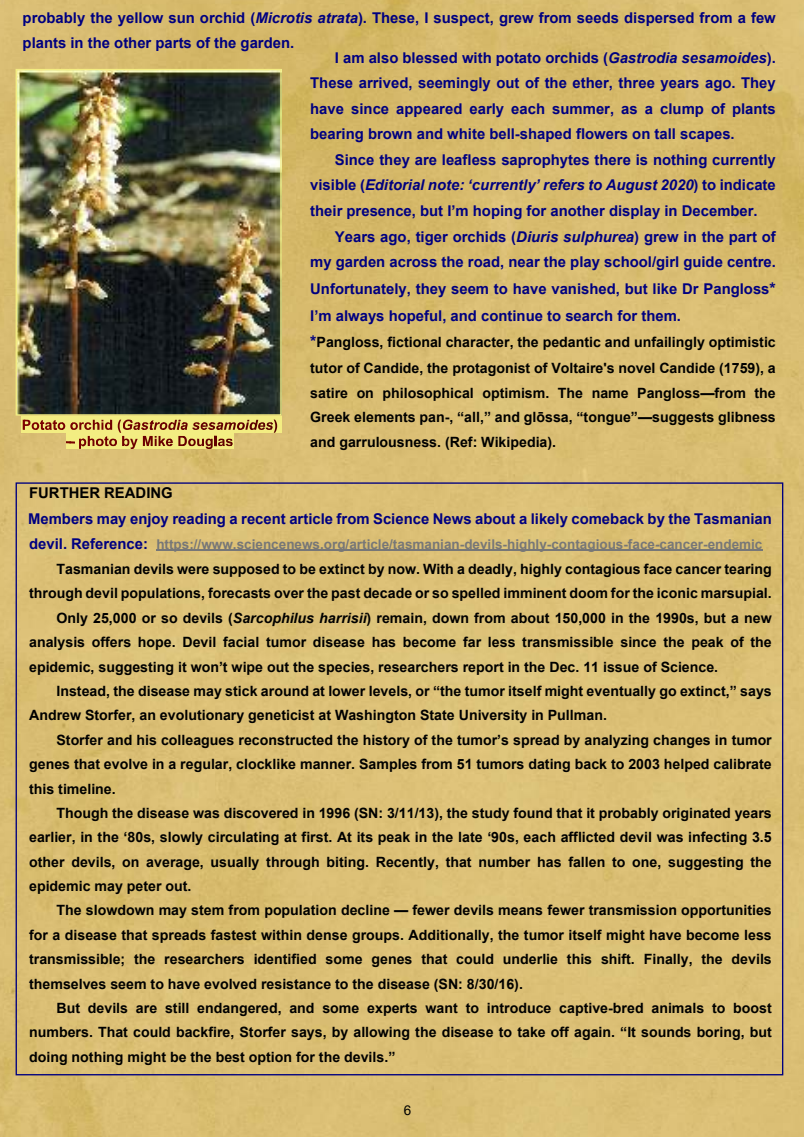
<style>
.page{position:relative;width:804px;height:1137px;background:#fff}
.page>*{position:absolute;margin:0;border:0;box-sizing:border-box;transform-origin:0 0}
.t1{font:700 14.85px/25.5px "Arial";color:#000080;text-align:justify}
.t2{font:700 14.85px "Arial";color:#000}
.t3{font:700 14.1px/24.5px "Arial";color:#000}
.t4{font:700 13.5px "Arial";color:#777}
.t5{font:13.5px "Arial";color:#000}
.s1{font-style:italic}
.s2{font-size:16.2px}
.s3{font-size:16.2px;color:#000080}
.s4{font-size:14.85px;color:#000080}
</style>
<div class="page">
<img style="left:0;top:0;width:804px;height:1137px">
<hr style="left:156px;top:550px;width:606px;height:1px;background:#777">
<div style="left:22px;top:416px;width:100px;height:17px;background:#f3ed82"></div>
<div style="left:122px;top:416px;width:151px;height:17px;background:#f3ed82"></div>
<div style="left:273px;top:416px;width:5px;height:17px;background:#f3ed82"></div>
<hr style="left:278px;top:416px;width:4px;height:17px;background:#f3ed82">
<svg style="left:23px;top:419px;width:254px;height:30px"></svg>
<img style="left:18px;top:71px;width:262px;height:342px">
<div style="left:16px;top:69px;width:266px;height:346px;border:1px solid #f3ed82"></div>
<p class="t1" style="left:23px;top:6px;width:754px">probably the yellow sun orchid (<span class="s1">Microtis atrata</span>). These, I suspect, grew from seeds dispersed from a few plants in the other parts of the garden.</p>
<p class="t1" style="left:310px;top:46px;width:467px;text-indent:25px">I am also blessed with potato orchids (<span class="s1">Gastrodia sesamoides</span>).<br>These arrived, seemingly out of the ether, three years ago. They have since appeared early each summer, as a clump of plants bearing brown and white bell-shaped flowers on tall scapes.</p>
<p class="t1" style="left:310px;top:148px;width:467px;text-indent:25px">Since they are leafless saprophytes there is nothing currently visible (<span class="s1">Editorial note: ‘currently’ refers to August 2020</span>) to indicate their presence, but I’m hoping for another display in December.</p>
<p class="t1" style="left:310px;top:225px;width:467px;line-height:26.2px;text-indent:25px">Years ago, tiger orchids (<span class="s1">Diuris sulphurea</span>) grew in the part of my garden across the road, near the play school/girl guide centre.<br>Unfortunately, they seem to have vanished, but like Dr Pangloss<span class="s2">* </span>I’m always hopeful, and continue to search for them.</p>
<p class="t3" style="left:310px;top:330px;width:467px;line-height:26.1px"><span class="s3">*</span>Pangloss, fictional character, the pedantic and unfailingly optimistic tutor of Candide, the protagonist of Voltaire's novel Candide (1759), a</p>
<p class="t3" style="left:310px;top:382px;width:467px;text-align:justify">satire on philosophical optimism. The name Pangloss—from the Greek elements pan-, “all,” and glōssa, “tongue”—suggests glibness and garrulousness. (Ref: Wikipedia).</p>
<p class="t2" style="left:29px;top:487px;width:145px">FURTHER READING</p>
<p class="t1" style="left:28px;top:507px;width:745px">Members may enjoy reading a recent article from Science News about a likely comeback by the Tasmanian</p>
<p class="t4" style="left:29px;top:539px;width:735px"><span class="s4">devil. Reference:</span> https://www.sciencenews.org/article/tasmanian-devils-highly-contagious-face-cancer-endemic</p>
<p class="t3" style="left:56px;top:558px;width:717px">Tasmanian devils were supposed to be extinct by now. With a deadly, highly contagious face cancer tearing</p>
<p class="t3" style="left:29px;top:582px;width:744px">through devil populations, forecasts over the past decade or so spelled imminent doom for the iconic marsupial.</p>
<p class="t3" style="left:56px;top:607px;width:717px">Only 25,000 or so devils (<span class="s1">Sarcophilus harrisii</span>) remain, down from about 150,000 in the 1990s, but a new</p>
<p class="t3" style="left:29px;top:631px;width:744px">analysis offers hope. Devil facial tumor disease has become far less transmissible since the peak of the</p>
<p class="t3" style="left:29px;top:655px;width:690px">epidemic, suggesting it won’t wipe out the species, researchers report in the Dec. 11 issue of Science.</p>
<p class="t3" style="left:56px;top:680px;width:716px">Instead, the disease may stick around at lower levels, or “the tumor itself might eventually go extinct,” says</p>
<p class="t3" style="left:29px;top:704px;width:579px">Andrew Storfer, an evolutionary geneticist at Washington State University in Pullman.</p>
<p class="t3" style="left:56px;top:729px;width:717px">Storfer and his colleagues reconstructed the history of the tumor’s spread by analyzing changes in tumor</p>
<p class="t3" style="left:29px;top:753px;width:744px">genes that evolve in a regular, clocklike manner. Samples from 51 tumors dating back to 2003 helped calibrate</p>
<p class="t3" style="left:29px;top:777px;width:88px">this timeline.</p>
<p class="t3" style="left:56px;top:802px;width:717px">Though the disease was discovered in 1996 (SN: 3/11/13), the study found that it probably originated years</p>
<p class="t3" style="left:29px;top:826px;width:744px">earlier, in the ‘80s, slowly circulating at first. At its peak in the late ‘90s, each afflicted devil was infecting 3.5</p>
<p class="t3" style="left:29px;top:850px;width:744px">other devils, on average, usually through biting. Recently, that number has fallen to one, suggesting the</p>
<p class="t3" style="left:29px;top:875px;width:164px">epidemic may peter out.</p>
<p class="t3" style="left:56px;top:899px;width:717px">The slowdown may stem from population decline — fewer devils means fewer transmission opportunities</p>
<p class="t3" style="left:29px;top:924px;width:744px">for a disease that spreads fastest within dense groups. Additionally, the tumor itself might have become less</p>
<p class="t3" style="left:29px;top:948px;width:744px">transmissible; the researchers identified some genes that could underlie this shift. Finally, the devils</p>
<p class="t3" style="left:29px;top:972px;width:495px">themselves seem to have evolved resistance to the disease (SN: 8/30/16).</p>
<p class="t3" style="left:56px;top:997px;width:717px">But devils are still endangered, and some experts want to introduce captive-bred animals to boost</p>
<p class="t3" style="left:29px;top:1021px;width:744px">numbers. That could backfire, Storfer says, by allowing the disease to take off again. “It sounds boring, but</p>
<p class="t3" style="left:29px;top:1046px;width:368px">doing nothing might be the best option for the devils.”</p>
<p class="t5" style="left:404px;top:1104px;width:9px">6</p>
</div>
